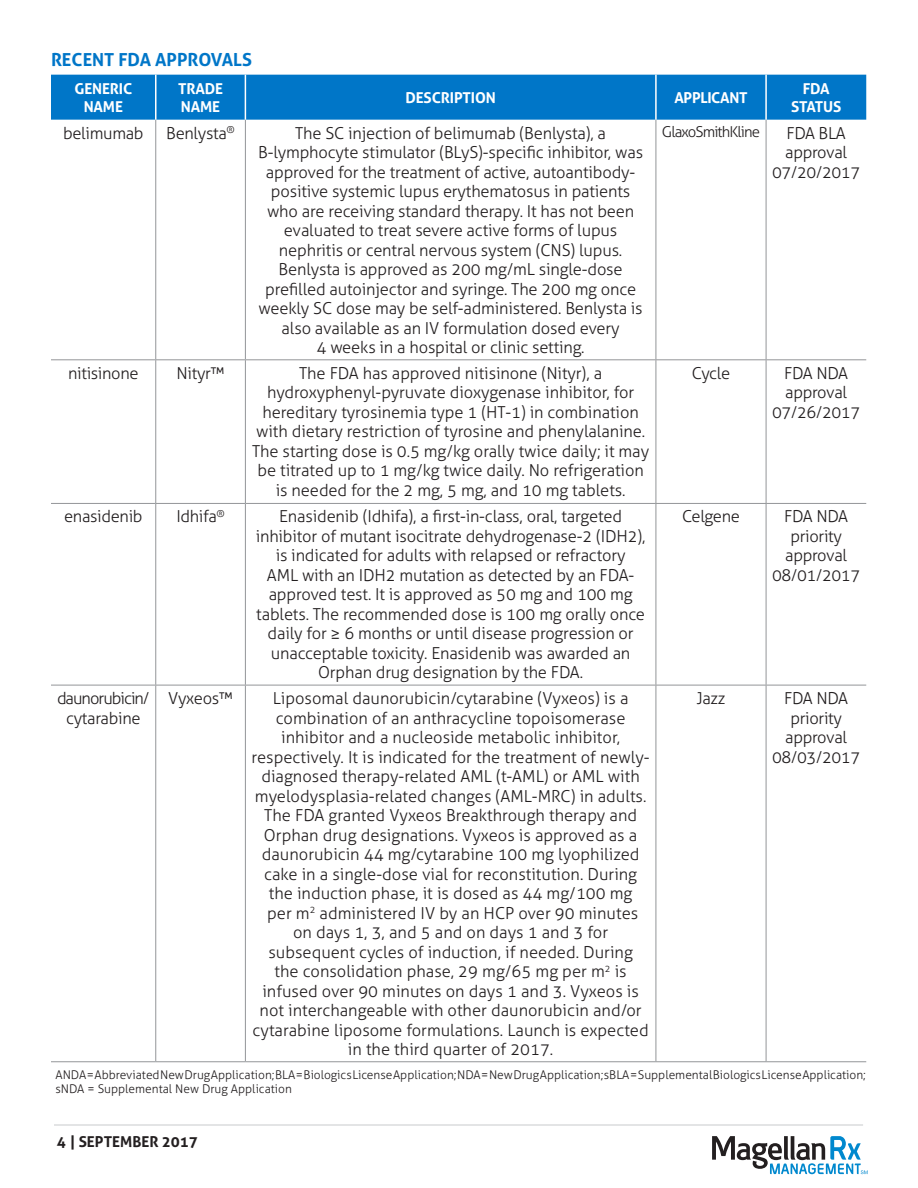
<style>
.page{position:relative;width:918px;height:1188px;background:#fff}
.page>*{position:absolute;margin:0;border:0;box-sizing:border-box;transform-origin:0 0}
.t1{font:700 18px "Aller";color:#0076c8}
.Basic_Body_Copy{font:300 16.5px/19.5px "Aller";letter-spacing:-.01em;color:#231f20;text-align:center}
.Basic_Body_Copy-2{font:300 16.5px/19.5px "Aller";letter-spacing:-.03em;color:#231f20;text-align:center}
.Basic_Body_Copy-3{font:300 16.5px/19.5px "Aller";letter-spacing:-.06em;color:#231f20;text-align:center}
.t2{font:700 15px/18px "Aller";letter-spacing:-.01em;color:#fff;text-align:center}
.t3{font:700 15px "Aller";color:#231f20}
.Basic_Body_Copy-4{font:300 15px "Aller";letter-spacing:-.06em;color:#231f20}
.t4{font:300 12px/14.4px "Aller";color:#231f20}
</style>
<div class="page">
<svg style="left:712px;top:1136px;width:156px;height:38px"></svg>
<hr style="left:54px;top:1125px;width:809px;height:1px;background:#c9cacc">
<div style="left:51px;top:75px;width:815px;height:45px;background:#0076c8"></div>
<hr style="left:155px;top:120px;width:1px;height:239px;background:#939598">
<hr style="left:245px;top:120px;width:1px;height:239px;background:#939598">
<hr style="left:656px;top:120px;width:1px;height:239px;background:#939598">
<hr style="left:766px;top:120px;width:1px;height:239px;background:#939598">
<hr style="left:51px;top:359px;width:105px;height:1px;background:#939598">
<hr style="left:156px;top:359px;width:89px;height:1px;background:#939598">
<hr style="left:155px;top:360px;width:1px;height:143px;background:#939598">
<hr style="left:245px;top:359px;width:411px;height:1px;background:#939598">
<hr style="left:245px;top:360px;width:1px;height:143px;background:#939598">
<hr style="left:656px;top:359px;width:110px;height:1px;background:#939598">
<hr style="left:656px;top:360px;width:1px;height:143px;background:#939598">
<hr style="left:766px;top:359px;width:100px;height:1px;background:#939598">
<hr style="left:766px;top:360px;width:1px;height:143px;background:#939598">
<hr style="left:51px;top:503px;width:105px;height:1px;background:#939598">
<hr style="left:156px;top:503px;width:89px;height:1px;background:#939598">
<hr style="left:155px;top:504px;width:1px;height:181px;background:#939598">
<hr style="left:245px;top:503px;width:411px;height:1px;background:#939598">
<hr style="left:245px;top:504px;width:1px;height:181px;background:#939598">
<hr style="left:656px;top:503px;width:110px;height:1px;background:#939598">
<hr style="left:656px;top:504px;width:1px;height:181px;background:#939598">
<hr style="left:766px;top:503px;width:100px;height:1px;background:#939598">
<hr style="left:766px;top:504px;width:1px;height:181px;background:#939598">
<hr style="left:51px;top:685px;width:105px;height:1px;background:#939598">
<hr style="left:156px;top:685px;width:89px;height:1px;background:#939598">
<hr style="left:155px;top:685px;width:1px;height:376px;background:#939598">
<hr style="left:245px;top:685px;width:411px;height:1px;background:#939598">
<hr style="left:245px;top:685px;width:1px;height:376px;background:#939598">
<hr style="left:656px;top:685px;width:110px;height:1px;background:#939598">
<hr style="left:656px;top:685px;width:1px;height:376px;background:#939598">
<hr style="left:766px;top:685px;width:100px;height:1px;background:#939598">
<hr style="left:766px;top:685px;width:1px;height:376px;background:#939598">
<hr style="left:51px;top:1061px;width:105px;height:1px;background:#939598">
<hr style="left:156px;top:1061px;width:89px;height:1px;background:#939598">
<hr style="left:245px;top:1061px;width:411px;height:1px;background:#939598">
<hr style="left:656px;top:1061px;width:110px;height:1px;background:#939598">
<hr style="left:766px;top:1061px;width:100px;height:1px;background:#939598">
<hr style="left:155px;top:75px;width:2px;height:45px;background:#fff">
<hr style="left:245px;top:75px;width:1px;height:45px;background:#fff">
<hr style="left:655px;top:75px;width:2px;height:45px;background:#fff">
<hr style="left:765px;top:75px;width:2px;height:45px;background:#fff">
<p class="t1" style="left:51px;top:49px;width:203px">RECENT FDA APPROVALS</p>
<p class="t2" style="left:74px;top:79px;width:59px">GENERIC<br>NAME</p>
<p class="t2" style="left:178px;top:79px;width:47px;text-align:left">TRADE<br>NAME</p>
<p class="t2" style="left:405px;top:88px;width:92px">DESCRIPTION</p>
<p class="t2" style="left:674px;top:88px;width:75px">APPLICANT</p>
<p class="t2" style="left:803px;top:79px;width:28px">FDA</p>
<p class="t2" style="left:791px;top:97px;width:52px">STATUS</p>
<p class="Basic_Body_Copy" style="left:63px;top:123px;width:82px">belimumab</p>
<p class="Basic_Body_Copy" style="left:166px;top:123px;width:70px">Benlysta<sup>®</sup></p>
<p class="Basic_Body_Copy" style="left:258px;top:123px;width:386px">The SC injection of belimumab (Benlysta), a B-lymphocyte stimulator (BLyS)-specific inhibitor, was approved for the treatment of active, autoantibody&shy;positive systemic lupus erythematosus in patients who are receiving standard therapy. It has not been evaluated to treat severe active forms of lupus nephritis or central nervous system (CNS) lupus.<br>Benlysta is approved as 200 mg/mL single-dose prefilled autoinjector and syringe. The 200 mg once weekly SC dose may be self-administered. Benlysta is also available as an IV formulation dosed every<br>4 weeks in a hospital or clinic setting.</p>
<p class="Basic_Body_Copy-4" style="left:662px;top:123px;width:100px">GlaxoSmithKline</p>
<p class="Basic_Body_Copy" style="left:785px;top:123px;width:63px;text-align:left">FDA BLA approval</p>
<p class="Basic_Body_Copy" style="left:772px;top:162px;width:90px">07/20/2017</p>
<p class="Basic_Body_Copy" style="left:68px;top:363px;width:72px">nitisinone</p>
<p class="Basic_Body_Copy" style="left:177px;top:363px;width:50px">Nityr™</p>
<p class="Basic_Body_Copy" style="left:252px;top:363px;width:399px">The FDA has approved nitisinone (Nityr), a hydroxyphenyl-pyruvate dioxygenase inhibitor, for hereditary tyrosinemia type 1 (HT-1) in combination with dietary restriction of tyrosine and phenylalanine.<br>The starting dose is 0.5 mg/kg orally twice daily; it may be titrated up to 1 mg/kg twice daily. No refrigeration is needed for the 2 mg, 5 mg, and 10 mg tablets.</p>
<p class="Basic_Body_Copy" style="left:692px;top:363px;width:40px">Cycle</p>
<p class="Basic_Body_Copy-2" style="left:772px;top:363px;width:90px">FDA NDA approval<br>07/26/2017</p>
<p class="Basic_Body_Copy" style="left:64px;top:507px;width:80px">enasidenib</p>
<p class="Basic_Body_Copy" style="left:176px;top:507px;width:50px">Idhifa<sup>®</sup></p>
<p class="Basic_Body_Copy" style="left:256px;top:507px;width:391px">Enasidenib (Idhifa), a first-in-class, oral, targeted inhibitor of mutant isocitrate dehydrogenase-2 (IDH2), is indicated for adults with relapsed or refractory<br>AML with an IDH2 mutation as detected by an FDA&shy;approved test. It is approved as 50 mg and 100 mg tablets. The recommended dose is 100 mg orally once daily for ≥ 6 months or until disease progression or unacceptable toxicity. Enasidenib was awarded an Orphan drug designation by the FDA.</p>
<p class="Basic_Body_Copy" style="left:682px;top:507px;width:59px">Celgene</p>
<p class="Basic_Body_Copy" style="left:772px;top:507px;width:90px">FDA NDA priority approval<br>08/01/2017</p>
<p class="Basic_Body_Copy-3" style="left:57px;top:688px;width:94px">daunorubicin/ cytarabine</p>
<p class="Basic_Body_Copy" style="left:168px;top:688px;width:66px">Vyxeos™</p>
<p class="Basic_Body_Copy" style="left:252px;top:688px;width:400px">Liposomal daunorubicin/cytarabine (Vyxeos) is a combination of an anthracycline topoisomerase inhibitor and a nucleoside metabolic inhibitor, respectively. It is indicated for the treatment of newly&shy;diagnosed therapy-related AML (t-AML) or AML with myelodysplasia-related changes (AML-MRC) in adults.<br>The FDA granted Vyxeos Breakthrough therapy and Orphan drug designations. Vyxeos is approved as a daunorubicin 44 mg/cytarabine 100 mg lyophilized cake in a single-dose vial for reconstitution. During the induction phase, it is dosed as 44 mg/100 mg<br>per m<sup>2</sup> administered IV by an HCP over 90 minutes<br>on days 1, 3, and 5 and on days 1 and 3 for subsequent cycles of induction, if needed. During<br>the consolidation phase, 29 mg/65 mg per m<sup>2</sup> is infused over 90 minutes on days 1 and 3. Vyxeos is not interchangeable with other daunorubicin and/or cytarabine liposome formulations. Launch is expected in the third quarter of 2017.</p>
<p class="Basic_Body_Copy" style="left:696px;top:688px;width:31px">Jazz</p>
<p class="Basic_Body_Copy" style="left:784px;top:688px;width:65px">FDA NDA priority approval</p>
<p class="Basic_Body_Copy" style="left:772px;top:747px;width:90px">08/03/2017</p>
<p class="t4" style="left:56px;top:1067px;width:812px">ANDA = Abbreviated New Drug Application; BLA = Biologics License Application; NDA = New Drug Application; sBLA = Supplemental Biologics License Application; sNDA = Supplemental New Drug Application</p>
<p class="t3" style="left:57px;top:1132px;width:143px">4 | SEPTEMBER 2017</p>
</div>
